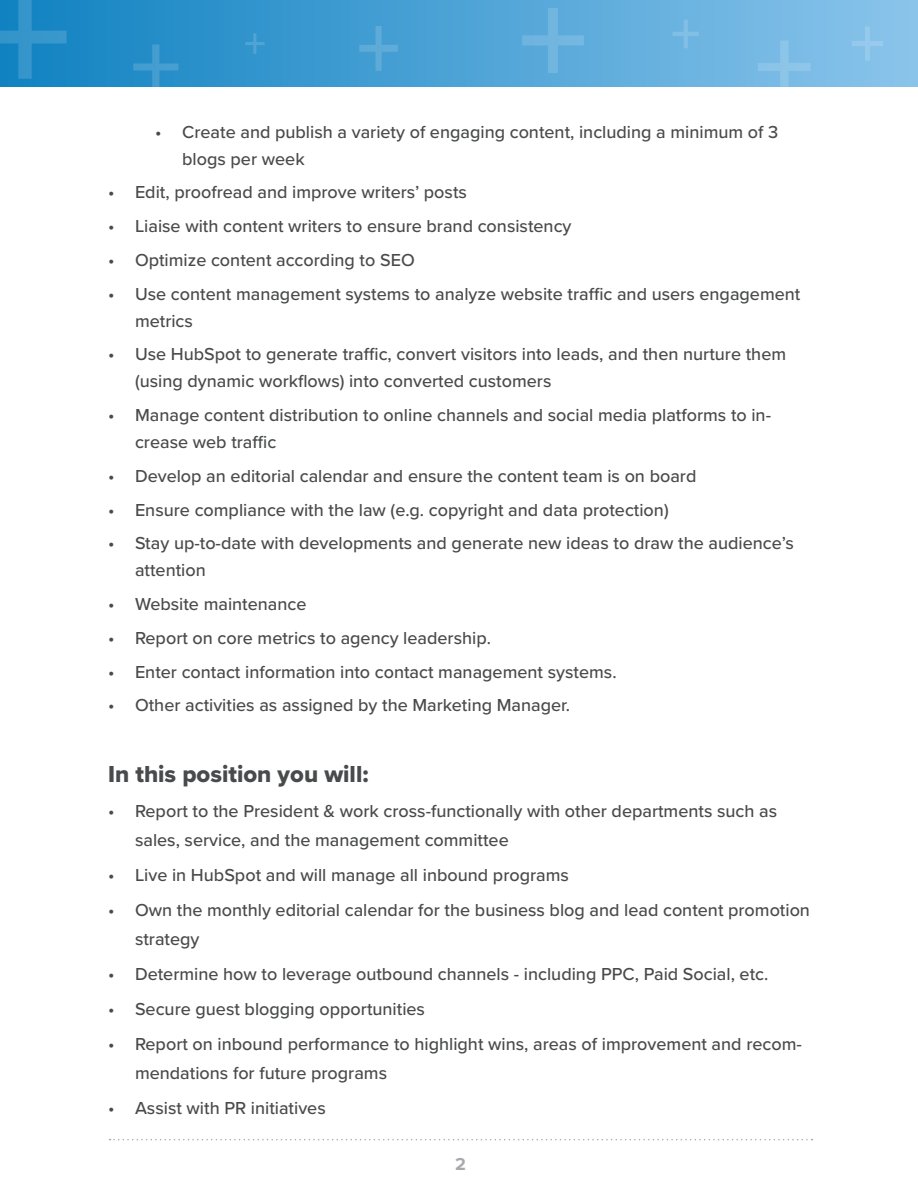
<style>
.page{position:relative;width:918px;height:1188px;background:#fff}
.page>*{position:absolute;margin:0;border:0;box-sizing:border-box;transform-origin:0 0}
.t1{font:24px "Proxima Nova Extrabld";color:#494a4b}
.t2{font:500 18px/27px "Proxima Nova";color:#494a4b}
.t3{font:700 18px "Proxima Nova";color:#a8a9ad}
</style>
<div class="page">
<svg style="left:110px;top:1139px;width:703px;height:1px"></svg>
<div style="left:1px;top:0;width:917px;height:87px;background:linear-gradient(to right,#1082c1,#8ac4eb)"></div>
<svg style="left:758px;top:41px;width:53px;height:46px;background:#7ebde6"></svg>
<svg style="left:0;top:0;width:67px;height:79px;background:#1f8ac5"></svg>
<svg style="left:522px;top:8px;width:62px;height:65px;background:#60addb"></svg>
<svg style="left:133px;top:44px;width:45px;height:43px;background:#2d91ca"></svg>
<svg style="left:673px;top:20px;width:26px;height:28px"></svg>
<svg style="left:852px;top:27px;width:31px;height:34px"></svg>
<svg style="left:359px;top:26px;width:39px;height:45px;background:#4aa1d4"></svg>
<svg style="left:245px;top:33px;width:20px;height:21px"></svg>
<p class="t2" style="left:182px;top:117px;width:598px;text-indent:-27px">• Create and publish a variety of engaging content, including a minimum of 3 blogs per week</p>
<p class="t2" style="left:108px;top:178px;width:360px">• Edit, proofread and improve writers’ posts</p>
<p class="t2" style="left:108px;top:212px;width:465px">• Liaise with content writers to ensure brand consistency</p>
<p class="t2" style="left:108px;top:246px;width:308px">• Optimize content according to SEO</p>
<p class="t2" style="left:135px;top:279px;width:667px;text-indent:-27px">• Use content management systems to analyze website traffic and users engagement metrics</p>
<p class="t2" style="left:135px;top:340px;width:653px;text-indent:-27px">• Use HubSpot to generate traffic, convert visitors into leads, and then nurture them (using dynamic workflows) into converted customers</p>
<p class="t2" style="left:135px;top:401px;width:638px;text-indent:-27px">• Manage content distribution to online channels and social media platforms to in&shy;crease web traffic</p>
<p class="t2" style="left:108px;top:462px;width:590px">• Develop an editorial calendar and ensure the content team is on board</p>
<p class="t2" style="left:108px;top:495px;width:562px">• Ensure compliance with the law (e.g. copyright and data protection)</p>
<p class="t2" style="left:135px;top:529px;width:660px;text-indent:-27px">• Stay up-to-date with developments and generate new ideas to draw the audience’s attention</p>
<p class="t2" style="left:108px;top:590px;width:200px">• Website maintenance</p>
<p class="t2" style="left:108px;top:624px;width:384px">• Report on core metrics to agency leadership.</p>
<p class="t2" style="left:108px;top:657px;width:510px">• Enter contact information into contact management systems.</p>
<p class="t2" style="left:108px;top:691px;width:464px">• Other activities as assigned by the Marketing Manager.</p>
<p class="t1" style="left:108px;top:756px;width:262px">In this position you will:</p>
<p class="t2" style="left:135px;top:796px;width:644px;line-height:28.5px;text-indent:-27px">• Report to the President &amp; work cross-functionally with other departments such as sales, service, and the management committee</p>
<p class="t2" style="left:108px;top:861px;width:462px">• Live in HubSpot and will manage all inbound programs</p>
<p class="t2" style="left:135px;top:895px;width:677px;line-height:28.5px;text-indent:-27px">• Own the monthly editorial calendar for the business blog and lead content promotion strategy</p>
<p class="t2" style="left:108px;top:960px;width:662px">• Determine how to leverage outbound channels - including PPC, Paid Social, etc.</p>
<p class="t2" style="left:108px;top:995px;width:319px">• Secure guest blogging opportunities</p>
<p class="t2" style="left:135px;top:1029px;width:668px;line-height:28.5px;text-indent:-27px">• Report on inbound performance to highlight wins, areas of improvement and recom&shy;mendations for future programs</p>
<p class="t2" style="left:108px;top:1094px;width:219px">• Assist with PR initiatives</p>
<p class="t3" style="left:455px;top:1151px;width:12px">2</p>
</div>
